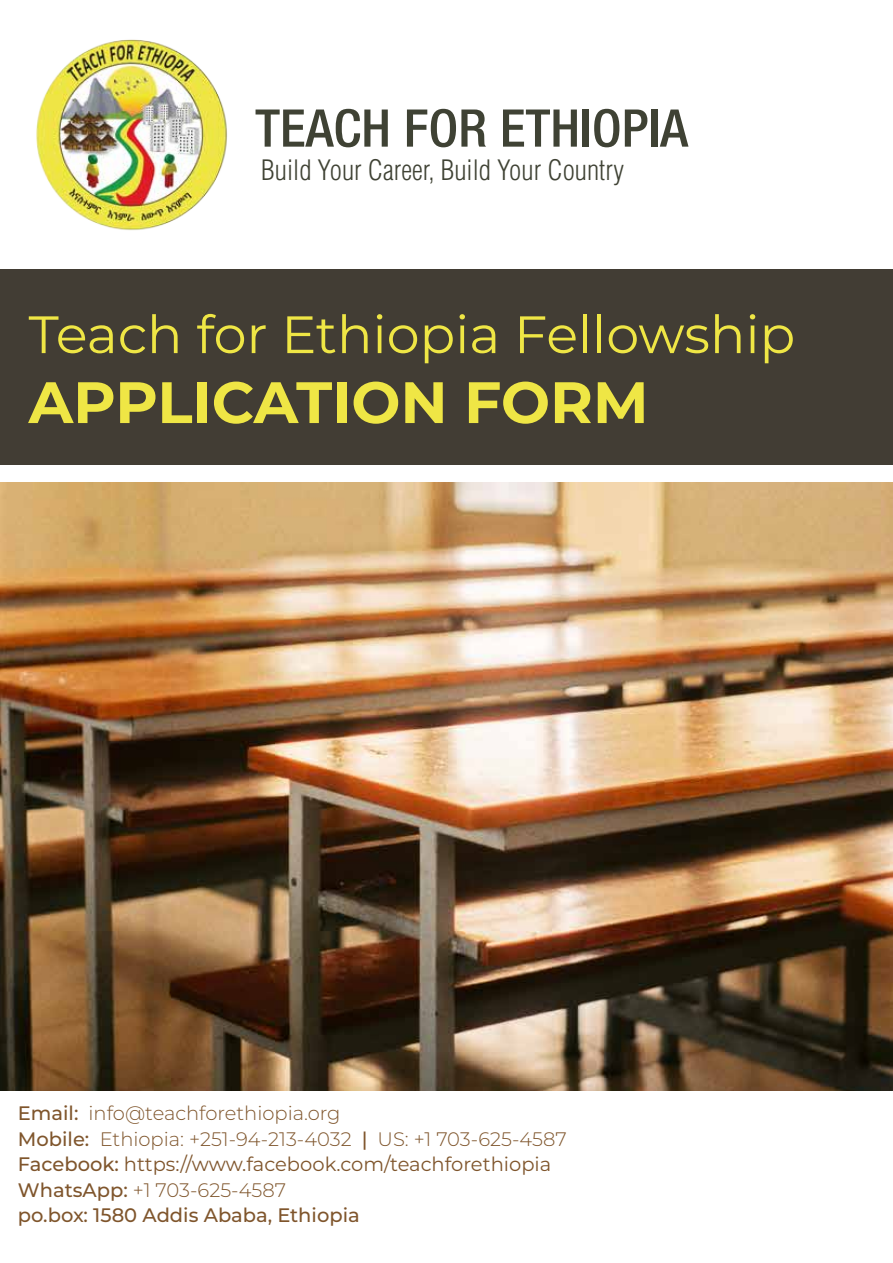
<style>
.page{position:relative;width:893px;height:1263px;background:#fff}
.page>*{position:absolute;margin:0;border:0;box-sizing:border-box;transform-origin:0 0}
.t1{font:700 58.2px "Montserrat";color:#efe645}
.t2{font:52.5px "Montserrat";color:#efe645}
.t3{font:500 condensed 52.05px "Helvetica Neue LT Std";color:#3f4234}
.t4{font:300 condensed 27.45px "Helvetica LT Std";color:#3f4234}
.t5{font:300 19.5px/25.5px "Montserrat";color:#7f552c}
.s1{font-weight:500}
.s2{font-weight:400}
</style>
<div class="page">
<img style="left:0;top:483px;width:893px;height:607px">
<img style="left:36px;top:39px;width:191px;height:192px">
<div style="left:0;top:269px;width:893px;height:196px;background:#423d34"></div>
<h3 class="t3" style="left:255px;top:97px;width:434px">TEACH FOR ETHIOPIA</h3>
<h3 class="t4" style="left:261px;top:152px;width:364px">Build Your Career, Build Your Country</h3>
<h2 class="t2" style="left:29px;top:298px;width:768px">Teach for Ethiopia Fellowship</h2>
<h1 class="t1" style="left:29px;top:360px;width:621px">APPLICATION FORM</h1>
<p class="t5" style="left:18px;top:1100px;width:550px"><span class="s1">Email:</span> info@teachforethiopia.org<br><span class="s1">Mobile:</span> Ethiopia: +251-94-213-4032 <span class="s1">|</span> US: +1 703-625-4587<br><span class="s1">Facebook:</span> <span class="s2">https://www.facebook.com/teachforethiopia </span><span class="s1">WhatsApp:</span> +1 703-625-4587<br><span class="s1">po.box: 1580 Addis Ababa, Ethiopia</span></p>
</div>
